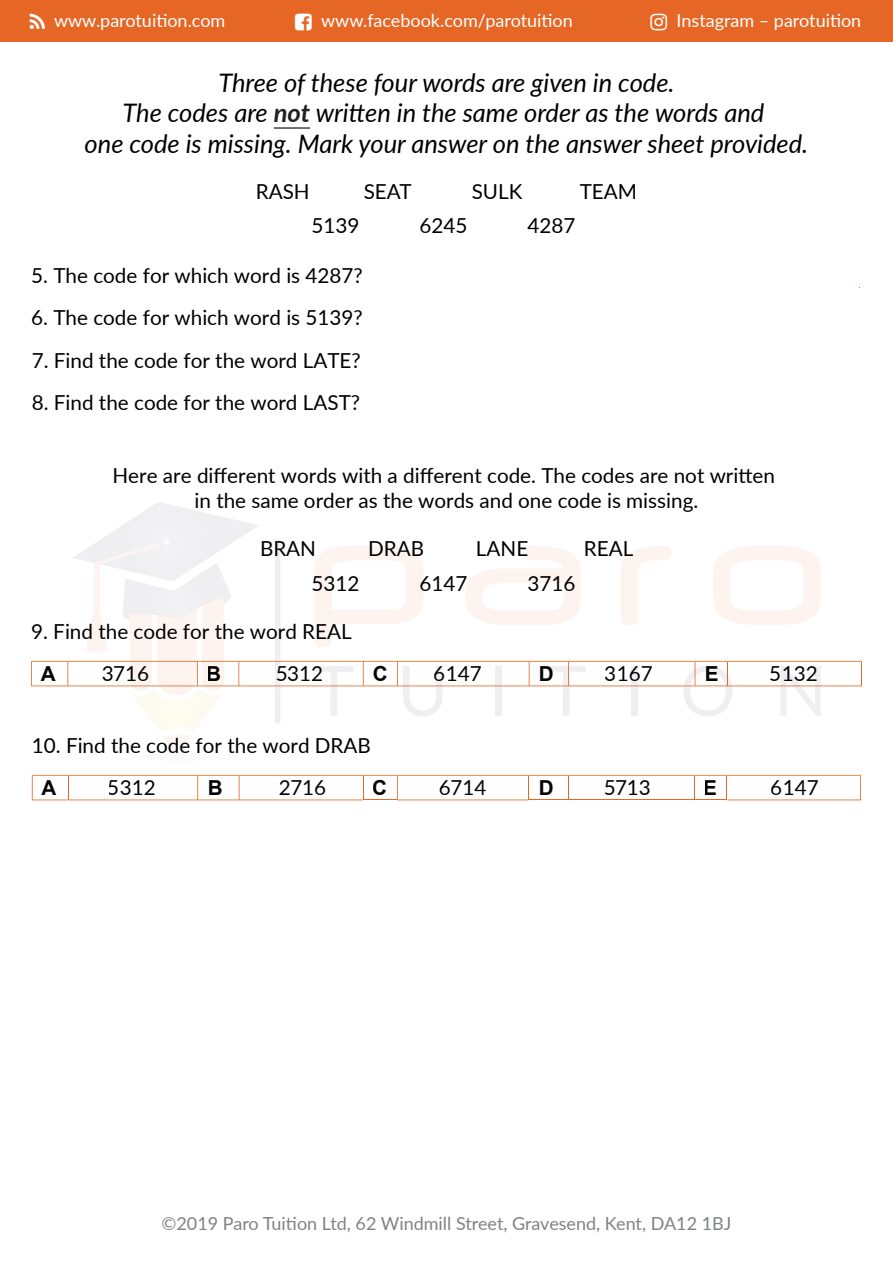
<style>
.page{position:relative;width:893px;height:1263px;background:#fff}
.page>*{position:absolute;margin:0;border:0;box-sizing:border-box;transform-origin:0 0}
.t1{font:italic 25.5px/30.6px "Lato";color:#000;text-align:center}
.t2{font:20.7px/24.8px "Lato";color:#000;text-align:center}
.t3{font:700 20.7px "Arial";color:#000}
.t4{font:18px "Lato";color:#fff}
.t5{font:18px "Lato";color:#808285}
.s1{font-weight:700;color:#231f20}
</style>
<div class="page">
<div style="left:0;top:0;width:893px;height:41px;background:#e66725"></div>
<div style="left:141px;top:752px;width:72px;height:9px;background:#fafafb;border-radius:50%"></div>
<svg style="left:31px;top:502px;width:831px;height:252px"></svg>
<svg style="left:32px;top:775px;width:829px;height:25px"></svg>
<hr style="left:274px;top:127px;width:36px;height:2px;background:#231f20">
<p class="t4" style="left:54px;top:7px;width:173px">www.parotuition.com</p>
<p class="t4" style="left:321px;top:8px;width:253px">www.facebook.com/parotuition</p>
<p class="t4" style="left:677px;top:8px;width:186px">Instagram – parotuition</p>
<p class="t1" style="left:85px;top:66px;width:725px">Three of these four words are given in code.<br>The codes are <span class="s1">not</span> written in the same order as the words and<br>one code is missing. Mark your answer on the answer sheet provided.</p>
<p class="t2" style="left:256px;top:178px;width:55px">RASH</p>
<p class="t2" style="left:364px;top:178px;width:49px">SEAT</p>
<p class="t2" style="left:472px;top:178px;width:52px">SULK</p>
<p class="t2" style="left:580px;top:178px;width:59px">TEAM</p>
<p class="t2" style="left:311px;top:212px;width:49px">5139</p>
<p class="t2" style="left:419px;top:212px;width:49px">6245</p>
<p class="t2" style="left:527px;top:212px;width:49px">4287</p>
<p class="t2" style="left:31px;top:262px;width:333px">5. The code for which word is 4287?</p>
<p class="t2" style="left:31px;top:305px;width:333px">6. The code for which word is 5139?</p>
<p class="t2" style="left:32px;top:347px;width:331px">7. Find the code for the word LATE?</p>
<p class="t2" style="left:32px;top:390px;width:330px">8. Find the code for the word LAST?</p>
<p class="t2" style="left:113px;top:462px;width:664px">Here are different words with a different code. The codes are not written in the same order as the words and one code is missing.</p>
<p class="t2" style="left:260px;top:535px;width:58px">BRAN</p>
<p class="t2" style="left:368px;top:535px;width:58px">DRAB</p>
<p class="t2" style="left:476px;top:535px;width:54px">LANE</p>
<p class="t2" style="left:584px;top:535px;width:51px">REAL</p>
<p class="t2" style="left:311px;top:570px;width:49px">5312</p>
<p class="t2" style="left:419px;top:570px;width:49px">6147</p>
<p class="t2" style="left:527px;top:570px;width:49px">3716</p>
<p class="t2" style="left:31px;top:618px;width:322px">9. Find the code for the word REAL</p>
<p class="t3" style="left:41px;top:659px;width:16px">A</p>
<p class="t2" style="left:101px;top:660px;width:49px">3716</p>
<p class="t3" style="left:207px;top:659px;width:16px">B</p>
<p class="t2" style="left:275px;top:660px;width:49px">5312</p>
<p class="t3" style="left:373px;top:659px;width:16px">C</p>
<p class="t2" style="left:434px;top:660px;width:49px">6147</p>
<p class="t3" style="left:538px;top:659px;width:16px">D</p>
<p class="t2" style="left:605px;top:660px;width:49px">3167</p>
<p class="t3" style="left:704px;top:659px;width:15px">E</p>
<p class="t2" style="left:770px;top:660px;width:49px">5132</p>
<p class="t2" style="left:32px;top:732px;width:341px">10. Find the code for the word DRAB</p>
<p class="t3" style="left:42px;top:773px;width:16px">A</p>
<p class="t2" style="left:108px;top:774px;width:49px">5312</p>
<p class="t3" style="left:207px;top:773px;width:16px">B</p>
<p class="t2" style="left:278px;top:774px;width:49px">2716</p>
<p class="t3" style="left:373px;top:773px;width:16px">C</p>
<p class="t2" style="left:438px;top:774px;width:49px">6714</p>
<p class="t3" style="left:538px;top:773px;width:16px">D</p>
<p class="t2" style="left:603px;top:774px;width:49px">5713</p>
<p class="t3" style="left:704px;top:773px;width:15px">E</p>
<p class="t2" style="left:771px;top:774px;width:49px">6147</p>
<p class="t5" style="left:162px;top:1210px;width:571px">©2019 Paro Tuition Ltd, 62 Windmill Street, Gravesend, Kent, DA12 1BJ</p>
</div>
